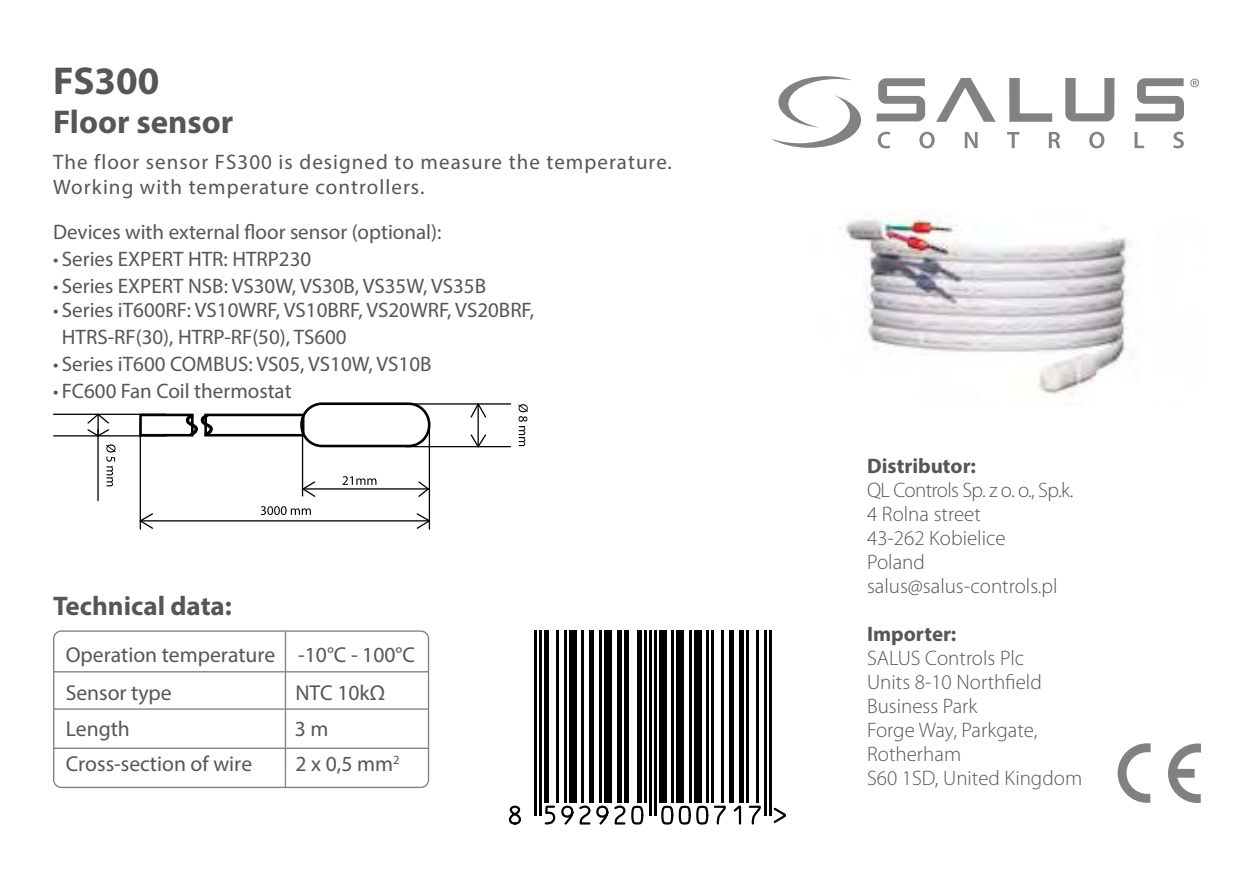
<style>
.page{position:relative;width:1259px;height:893px;background:#fff}
.page>*{position:absolute;margin:0;border:0;box-sizing:border-box;transform-origin:0 0}
.t1{font:700 39px "Myriad Pro";color:#575656}
.t2{font:700 33px "Myriad Pro";color:#575656}
.t3{font:700 27px "Myriad Pro";color:#575656}
.t4{font:21.6px/37.8px "Myriad Pro";color:#575656}
.t5{font:21px/27px "Myriad Pro";color:#575656}
.t6{font:300 21px/24px "Myriad Pro";color:#575656}
.t7{font:21px/25.2px "Myriad Pro";letter-spacing:.05em;color:#575656}
.t8{font:700 21px "Myriad Pro";color:#575656}
.s1{font-stretch:condensed}
</style>
<div class="page">
<svg style="left:1190px;top:79px;width:9px;height:8px"></svg>
<svg style="left:876px;top:78px;width:49px;height:43px"></svg>
<svg style="left:1135px;top:78px;width:49px;height:43px"></svg>
<svg style="left:1065px;top:78px;width:49px;height:43px"></svg>
<svg style="left:936px;top:78px;width:59px;height:44px"></svg>
<svg style="left:1009px;top:78px;width:43px;height:44px"></svg>
<svg style="left:772px;top:76px;width:89px;height:72px"></svg>
<svg style="left:877px;top:132px;width:13px;height:16px"></svg>
<svg style="left:919px;top:132px;width:15px;height:16px"></svg>
<svg style="left:964px;top:132px;width:13px;height:16px"></svg>
<svg style="left:1007px;top:132px;width:12px;height:16px"></svg>
<svg style="left:1049px;top:132px;width:11px;height:16px"></svg>
<svg style="left:1089px;top:132px;width:15px;height:16px"></svg>
<svg style="left:1134px;top:132px;width:10px;height:16px"></svg>
<svg style="left:1173px;top:132px;width:10px;height:16px"></svg>
<img style="left:839px;top:209px;width:289px;height:187px">
<svg style="left:518px;top:404px;width:10px;height:42px"></svg>
<svg style="left:53px;top:402px;width:458px;height:128px"></svg>
<div style="left:53px;top:630px;width:376px;height:158px;border:1px solid #828282;border-radius:8px"></div>
<hr style="left:53px;top:671px;width:376px;height:1px;background:#828282">
<hr style="left:53px;top:708px;width:376px;height:2px;background:#828282">
<hr style="left:285px;top:632px;width:1px;height:156px;background:#828282">
<hr style="left:53px;top:748px;width:376px;height:1px;background:#828282">
<svg style="left:1117px;top:743px;width:33px;height:60px"></svg>
<svg style="left:1168px;top:743px;width:33px;height:60px"></svg>
<hr style="left:534px;top:630px;width:2px;height:185px;background:#000">
<hr style="left:539px;top:630px;width:2px;height:185px;background:#000">
<div style="left:544px;top:630px;width:5px;height:173px;background:#000"></div>
<hr style="left:556px;top:630px;width:3px;height:173px;background:#000">
<hr style="left:564px;top:630px;width:2px;height:173px;background:#000">
<div style="left:569px;top:630px;width:7px;height:173px;background:#000"></div>
<hr style="left:581px;top:630px;width:3px;height:173px;background:#000">
<div style="left:589px;top:630px;width:5px;height:173px;background:#000"></div>
<hr style="left:599px;top:630px;width:2px;height:173px;background:#000">
<div style="left:604px;top:630px;width:7px;height:173px;background:#000"></div>
<div style="left:616px;top:630px;width:5px;height:173px;background:#000"></div>
<div style="left:624px;top:630px;width:5px;height:173px;background:#000"></div>
<div style="left:636px;top:630px;width:5px;height:173px;background:#000"></div>
<hr style="left:644px;top:630px;width:2px;height:173px;background:#000">
<hr style="left:649px;top:630px;width:2px;height:185px;background:#000">
<hr style="left:654px;top:630px;width:2px;height:185px;background:#000">
<div style="left:659px;top:630px;width:7px;height:173px;background:#000"></div>
<hr style="left:671px;top:630px;width:3px;height:173px;background:#000">
<div style="left:676px;top:630px;width:8px;height:173px;background:#000"></div>
<hr style="left:689px;top:630px;width:2px;height:173px;background:#000">
<div style="left:694px;top:630px;width:7px;height:173px;background:#000"></div>
<hr style="left:706px;top:630px;width:3px;height:173px;background:#000">
<hr style="left:711px;top:630px;width:3px;height:173px;background:#000">
<hr style="left:721px;top:630px;width:3px;height:173px;background:#000">
<div style="left:729px;top:630px;width:5px;height:173px;background:#000"></div>
<div style="left:739px;top:630px;width:5px;height:173px;background:#000"></div>
<hr style="left:746px;top:630px;width:3px;height:173px;background:#000">
<hr style="left:756px;top:630px;width:3px;height:173px;background:#000">
<hr style="left:764px;top:630px;width:2px;height:185px;background:#000">
<hr style="left:769px;top:630px;width:2px;height:185px;background:#000">
<svg style="left:508px;top:805px;width:13px;height:20px"></svg>
<svg style="left:544px;top:805px;width:100px;height:20px"></svg>
<svg style="left:661px;top:805px;width:100px;height:20px"></svg>
<svg style="left:771px;top:806px;width:15px;height:17px"></svg>
<h1 class="t1" style="left:53px;top:56px;width:108px">FS300</h1>
<h2 class="t2" style="left:53px;top:100px;width:182px">Floor sensor</h2>
<p class="t7" style="left:53px;top:149px;width:620px">The floor sensor FS300 is designed to measure the temperature.<br>Working with temperature controllers.</p>
<p class="t5" style="left:53px;top:218px;width:390px">Devices with external floor sensor (optional):</p>
<p class="t5" style="left:53px;top:245px;width:260px"><span class="s1">•</span> Series EXPERT HTR: HTRP230</p>
<p class="t5" style="left:53px;top:272px;width:434px"><span class="s1">•</span> Series EXPERT NSB: VS30W, VS30B, VS35W, VS35B</p>
<p class="t5" style="left:62px;top:296px;width:474px;text-indent:-9px"><span class="s1">•</span> Series iT600RF: VS10WRF, VS10BRF, VS20WRF, VS20BRF,<br>HTRS-RF(30), HTRP-RF(50), TS600</p>
<p class="t5" style="left:53px;top:350px;width:380px"><span class="s1">•</span> Series iT600 COMBUS: VS05, VS10W, VS10B</p>
<p class="t5" style="left:53px;top:377px;width:240px"><span class="s1">•</span> FC600 Fan Coil thermostat</p>
<p class="t3" style="left:53px;top:589px;width:180px">Technical data:</p>
<p class="t4" style="left:66px;top:636px;width:351px">Operation temperature -10°C - 100°C<br>Sensor type</p>
<p class="t4" style="left:295px;top:673px;width:91px">NTC 10kΩ</p>
<p class="t4" style="left:66px;top:709px;width:66px">Length</p>
<p class="t4" style="left:295px;top:709px;width:35px">3 m</p>
<p class="t4" style="left:66px;top:744px;width:188px">Cross-section of wire</p>
<p class="t4" style="left:295px;top:744px;width:105px">2 x 0,5 mm<sup>2</sup></p>
<p class="t8" style="left:867px;top:452px;width:110px">Distributor:</p>
<p class="t6" style="left:867px;top:478px;width:208px">QL Controls Sp. z o. o., Sp.k.<br>4 Rolna street<br>43-262 Kobielice<br>Poland salus@salus-controls.pl</p>
<p class="t8" style="left:867px;top:620px;width:91px">Importer:</p>
<p class="t6" style="left:867px;top:646px;width:217px">SALUS Controls Plc<br>Units 8-10 Northfield<br>Business Park<br>Forge Way, Parkgate,<br>Rotherham<br>S60 1SD, United Kingdom</p>
</div>
